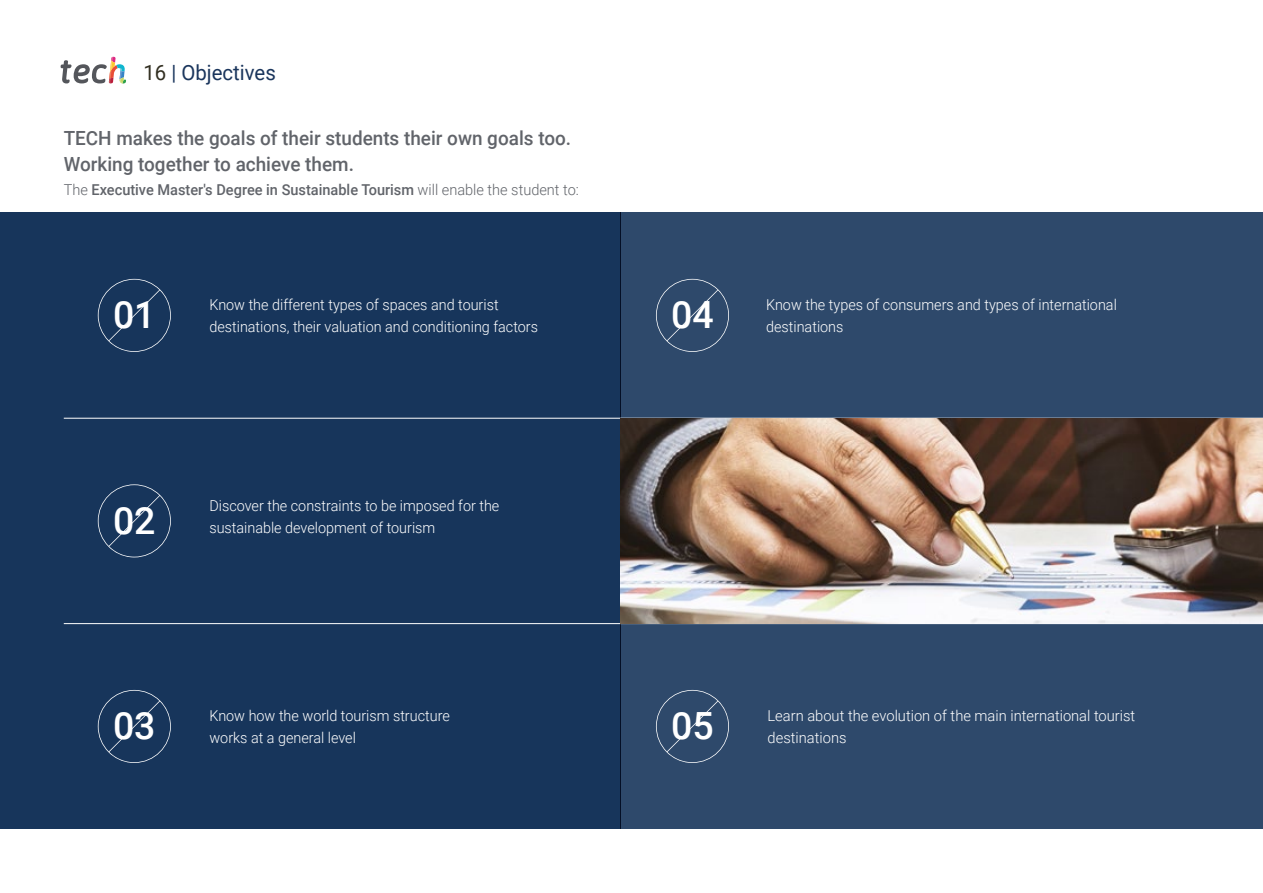
<style>
.page{position:relative;width:1263px;height:893px;background:#fff}
.page>*{position:absolute;margin:0;border:0;box-sizing:border-box;transform-origin:0 0}
.t1{font:500 37.5px "Roboto";color:#fff}
.t2{font:21px "Roboto";color:#1a355c}
.t3{font:500 19.5px/25.5px "Roboto";color:#61646a}
.t4{font:300 15px/22.5px "Roboto";color:#fff;scale:.96 1}
.t5{font:500 15px "Roboto";color:#61646a}
.t6{font:300 15px/22.5px "Roboto";color:#fff}
.s1{color:#312e20}
.s2{font-weight:300}
</style>
<div class="page">
<div style="left:0;top:213px;width:621px;height:616px;background:#17355b"></div>
<div style="left:621px;top:213px;width:642px;height:616px;background:#2e496b"></div>
<svg style="left:98px;top:279px;width:73px;height:73px"></svg>
<svg style="left:98px;top:690px;width:73px;height:73px"></svg>
<svg style="left:98px;top:484px;width:73px;height:73px"></svg>
<svg style="left:656px;top:279px;width:73px;height:73px"></svg>
<svg style="left:656px;top:690px;width:73px;height:73px"></svg>
<hr style="left:64px;top:418px;width:1199px;height:1px;background:#fff">
<hr style="left:64px;top:623px;width:1199px;height:1px;background:#fff">
<img style="left:621px;top:418px;width:642px;height:205px">
<svg style="left:61px;top:57px;width:65px;height:27px"></svg>
<h2 class="t2" style="left:144px;top:57px;width:134px"><span class="s1">16</span> | Objectives</h2>
<h3 class="t3" style="left:64px;top:125px;width:509px">TECH makes the goals of their students their own goals too.<br>Working together to achieve them.</h3>
<p class="t5" style="left:64px;top:179px;width:517px"><span class="s2">The</span> Executive Master's Degree in Sustainable Tourism <span class="s2">will enable the student to:</span></p>
<h1 class="t1" style="left:113px;top:288px;width:44px">01</h1>
<p class="t4" style="left:209px;top:293px;width:303px">Know the different types of spaces and tourist</p>
<p class="t4" style="left:209px;top:315px;width:344px">destinations, their valuation and conditioning factors</p>
<h1 class="t1" style="left:113px;top:494px;width:44px">02</h1>
<p class="t4" style="left:209px;top:494px;width:303px">Discover the constraints to be imposed for the</p>
<p class="t4" style="left:209px;top:516px;width:237px">sustainable development of tourism</p>
<h1 class="t1" style="left:113px;top:699px;width:44px">03</h1>
<p class="t4" style="left:209px;top:704px;width:252px">Know how the world tourism structure works at a general level</p>
<h1 class="t1" style="left:671px;top:288px;width:44px">04</h1>
<p class="t4" style="left:766px;top:293px;width:367px">Know the types of consumers and types of international destinations</p>
<h1 class="t1" style="left:671px;top:699px;width:44px">05</h1>
<p class="t6" style="left:767px;top:704px;width:369px">Learn about the evolution of the main international tourist destinations</p>
</div>
